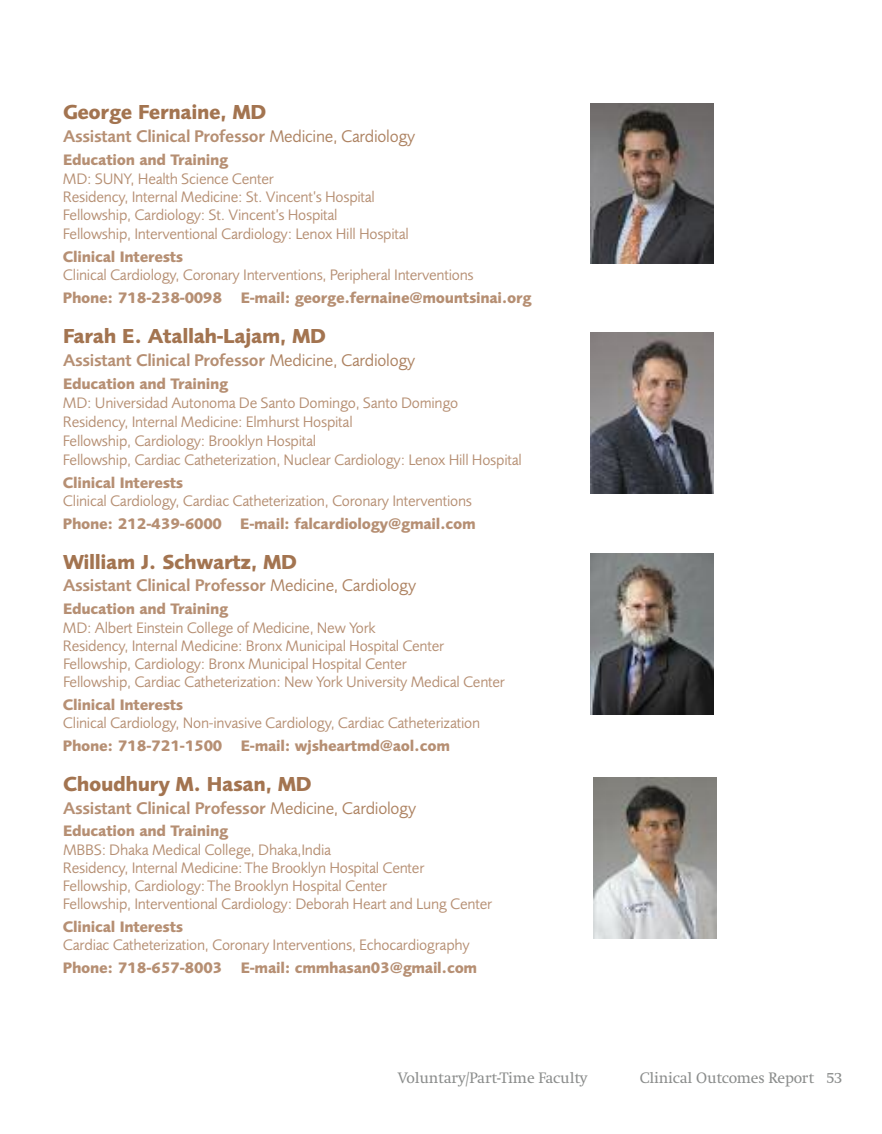
<style>
.page{position:relative;width:882px;height:1134px;background:#fff}
.page>*{position:absolute;margin:0;border:0;box-sizing:border-box;transform-origin:0 0}
.t1{font:700 21px "Foundry Sans";letter-spacing:-.02em;color:#a37450}
.t2{font:600 17.5px "Foundry Sans";letter-spacing:-.015em;color:#b68f73}
.t3{font:15.75px/18.2px "Foundry Sans";letter-spacing:-.015em;color:#b68f73}
.t4{font:700 15.75px "Foundry Sans";letter-spacing:-.02em;color:#b68f73}
.t5{font:15.75px "Swift";letter-spacing:-.015em;color:#8b8d8c}
.s1{font-weight:400;color:#ad8261}
</style>
<div class="page">
<img style="left:591px;top:103px;width:123px;height:161px">
<img style="left:591px;top:333px;width:123px;height:160px">
<img style="left:591px;top:554px;width:122px;height:161px">
<img style="left:593px;top:778px;width:123px;height:160px">
<h1 class="t1" style="left:63px;top:104px;width:205px">George Fernaine, MD</h1>
<p class="t2" style="left:63px;top:130px;width:354px">Assistant Clinical Professor <span class="s1">Medicine, Cardiology</span></p>
<p class="t4" style="left:63px;top:154px;width:167px">Education and Training</p>
<p class="t3" style="left:63px;top:171px;width:347px">MD: SUNY, Health Science Center<br>Residency, Internal Medicine: St. Vincent’s Hospital Fellowship, Cardiology: St. Vincent’s Hospital Fellowship, Interventional Cardiology: Lenox Hill Hospital</p>
<p class="t4" style="left:63px;top:251px;width:122px">Clinical Interests</p>
<p class="t3" style="left:63px;top:267px;width:412px">Clinical Cardiology, Coronary Interventions, Peripheral Interventions</p>
<p class="t4" style="left:63px;top:292px;width:470px">Phone: 718-238-0098 E-mail: george.fernaine@mountsinai.org</p>
<h1 class="t1" style="left:63px;top:328px;width:264px">Farah E. Atallah-Lajam, MD</h1>
<p class="t2" style="left:63px;top:353px;width:354px">Assistant Clinical Professor <span class="s1">Medicine, Cardiology</span></p>
<p class="t4" style="left:63px;top:377px;width:167px">Education and Training</p>
<p class="t3" style="left:63px;top:394px;width:460px;line-height:19.1px">MD: Universidad Autonoma De Santo Domingo, Santo Domingo Residency, Internal Medicine: Elmhurst Hospital<br>Fellowship, Cardiology: Brooklyn Hospital<br>Fellowship, Cardiac Catheterization, Nuclear Cardiology: Lenox Hill Hospital</p>
<p class="t4" style="left:63px;top:477px;width:122px">Clinical Interests</p>
<p class="t3" style="left:63px;top:493px;width:411px">Clinical Cardiology, Cardiac Catheterization, Coronary Interventions</p>
<p class="t4" style="left:63px;top:518px;width:414px">Phone: 212-439-6000 E-mail: falcardiology@gmail.com</p>
<h1 class="t1" style="left:63px;top:554px;width:235px">William J. Schwartz, MD</h1>
<p class="t2" style="left:63px;top:579px;width:355px">Assistant Clinical Professor <span class="s1">Medicine, Cardiology</span></p>
<p class="t4" style="left:63px;top:603px;width:167px">Education and Training</p>
<p class="t3" style="left:63px;top:620px;width:444px">MD: Albert Einstein College of Medicine, New York<br>Residency, Internal Medicine: Bronx Municipal Hospital Center Fellowship, Cardiology: Bronx Municipal Hospital Center<br>Fellowship, Cardiac Catheterization: New York University Medical Center</p>
<p class="t4" style="left:63px;top:699px;width:122px">Clinical Interests</p>
<p class="t3" style="left:63px;top:715px;width:419px">Clinical Cardiology, Non-invasive Cardiology, Cardiac Catheterization</p>
<p class="t4" style="left:63px;top:740px;width:389px">Phone: 718-721-1500 E-mail: wjsheartmd@aol.com</p>
<h1 class="t1" style="left:63px;top:776px;width:250px">Choudhury M. Hasan, MD</h1>
<p class="t2" style="left:63px;top:801px;width:355px">Assistant Clinical Professor <span class="s1">Medicine, Cardiology</span></p>
<p class="t4" style="left:63px;top:825px;width:167px">Education and Training</p>
<p class="t3" style="left:63px;top:842px;width:431px">MBBS: Dhaka Medical College, Dhaka,India<br>Residency, Internal Medicine:The Brooklyn Hospital Center Fellowship, Cardiology:The Brooklyn Hospital Center<br>Fellowship, Interventional Cardiology: Deborah Heart and Lung Center</p>
<p class="t4" style="left:63px;top:921px;width:122px">Clinical Interests</p>
<p class="t3" style="left:63px;top:937px;width:408px">Cardiac Catheterization, Coronary Interventions, Echocardiography</p>
<p class="t4" style="left:63px;top:962px;width:416px">Phone: 718-657-8003 E-mail: cmmhasan03@gmail.com</p>
<p class="t5" style="left:398px;top:1068px;width:191px">Voluntary/Part-Time Faculty</p>
<p class="t5" style="left:640px;top:1068px;width:204px">Clinical Outcomes Report 53</p>
</div>
